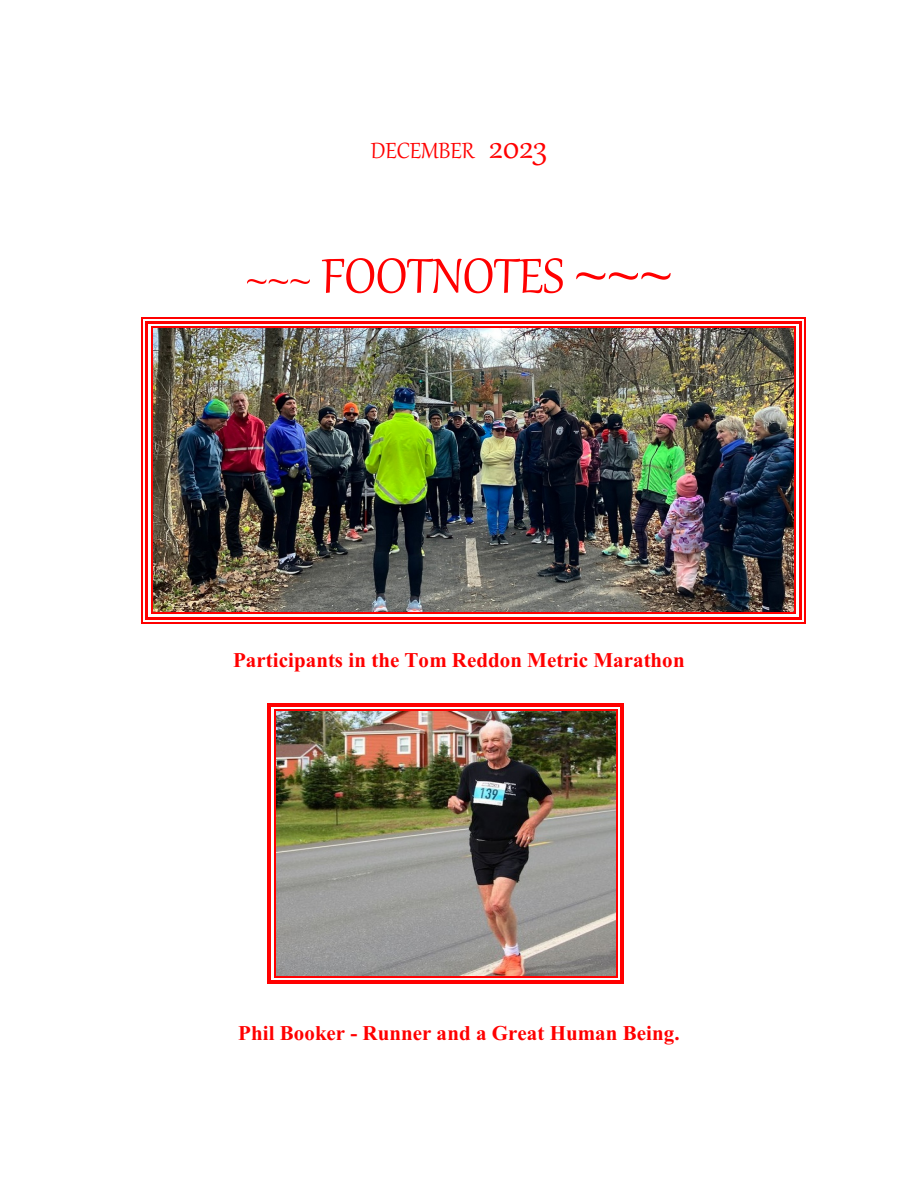
<style>
.page{position:relative;width:918px;height:1188px;background:#fff}
.page>*{position:absolute;margin:0;border:0;box-sizing:border-box;transform-origin:0 0}
.t1{font:italic 60px "Gabriola";letter-spacing:-.005em;color:#f00}
.t2{font:italic 27px "Gabriola";color:#f00}
.t3{font:700 21px "Times New Roman";color:#f00}
.s1{font-size:42px}
.s2{font-size:90px}
</style>
<div class="page">
<img style="left:153px;top:328px;width:642px;height:285px">
<hr style="left:151px;top:327px;width:1px;height:287px;background:#f00">
<hr style="left:795px;top:327px;width:1px;height:287px;background:#f00">
<hr style="left:151px;top:327px;width:645px;height:1px;background:#f00">
<hr style="left:151px;top:613px;width:645px;height:1px;background:#f00">
<hr style="left:146px;top:321px;width:2px;height:298px;background:#f00">
<hr style="left:799px;top:321px;width:2px;height:298px;background:#f00">
<hr style="left:146px;top:321px;width:655px;height:3px;background:#f00">
<hr style="left:146px;top:617px;width:655px;height:3px;background:#f00">
<hr style="left:141px;top:317px;width:2px;height:307px;background:#f00">
<hr style="left:804px;top:317px;width:1px;height:307px;background:#f00">
<hr style="left:141px;top:317px;width:664px;height:1px;background:#f00">
<hr style="left:141px;top:622px;width:664px;height:2px;background:#f00">
<img style="left:275px;top:711px;width:341px;height:265px">
<hr style="left:274px;top:710px;width:1px;height:267px;background:#f00">
<hr style="left:616px;top:710px;width:2px;height:267px;background:#f00">
<hr style="left:274px;top:710px;width:343px;height:1px;background:#f00">
<hr style="left:274px;top:976px;width:343px;height:1px;background:#f00">
<hr style="left:267px;top:703px;width:4px;height:281px;background:#f00">
<hr style="left:620px;top:703px;width:4px;height:281px;background:#f00">
<hr style="left:267px;top:703px;width:357px;height:4px;background:#f00">
<hr style="left:267px;top:980px;width:357px;height:4px;background:#f00">
<p class="t2" style="left:371px;top:140px;width:177px">DECEMBER <span class="s1">2023</span></p>
<h1 class="t1" style="left:246px;top:251px;width:428px">~~~ FOOTNOTES <span class="s2">~~~</span></h1>
<p class="t3" style="left:233px;top:653px;width:453px">Participants in the Tom Reddon Metric Marathon</p>
<p class="t3" style="left:238px;top:1025px;width:443px">Phil Booker - Runner and a Great Human Being.</p>
</div>
